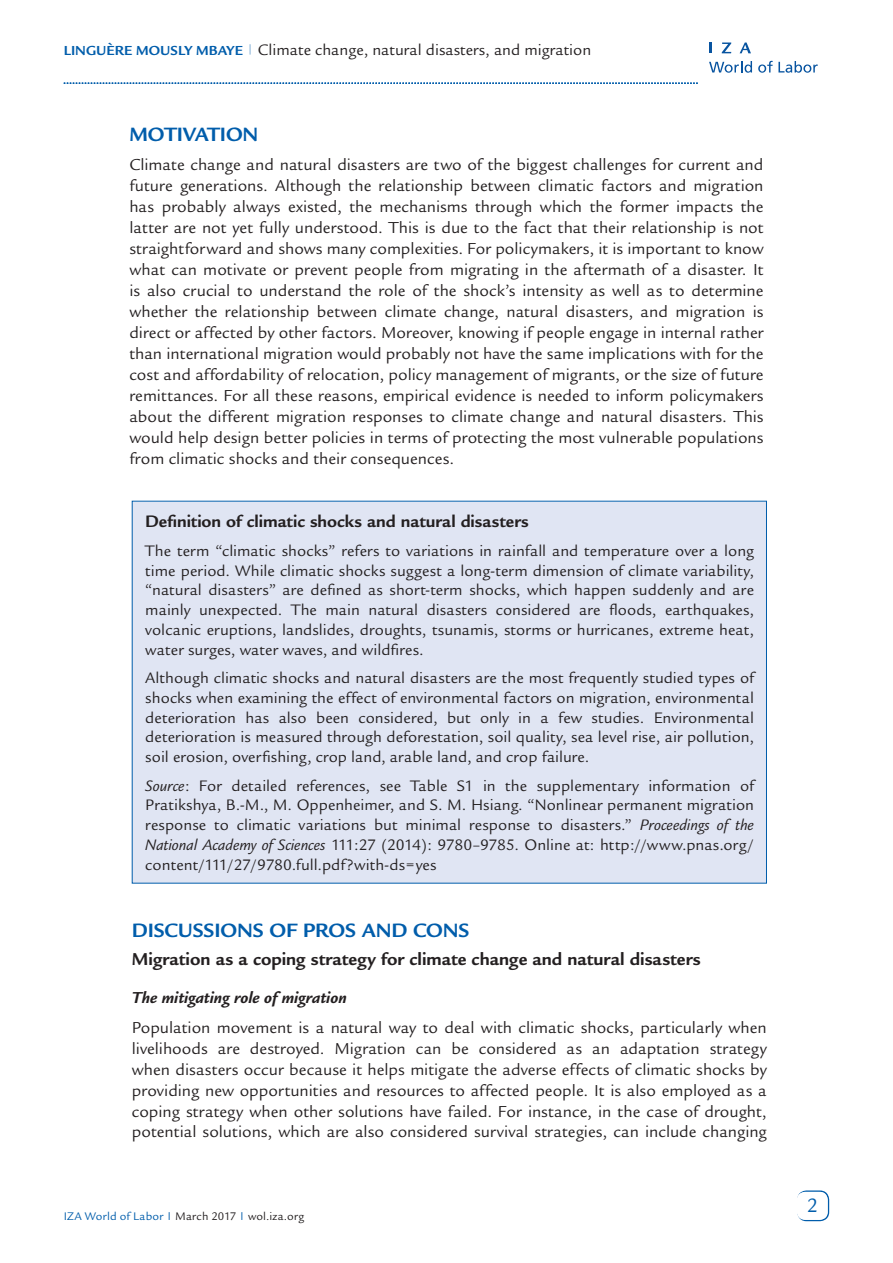
<style>
.page{position:relative;width:893px;height:1263px;background:#fff}
.page>*{position:absolute;margin:0;border:0;box-sizing:border-box;transform-origin:0 0}
.t1{font:700 21px "Legacy Sans";letter-spacing:-.005em;color:#015dab}
.t2{font:21px "Legacy Sans";color:#015dab}
.t3{font:700 18.75px "Legacy Sans";color:#231f20}
.t4{font:700 18px "Legacy Sans";color:#231f20}
.t5{font:17.25px/21px "Legacy Sans";color:#231f20;text-align:justify}
.t6{font:italic 700 17.25px "Legacy Sans";color:#231f20}
.t7{font:16.5px/19.8px "Legacy Sans";color:#231f20;text-align:justify}
.t8{font:12px "Legacy Sans";letter-spacing:.015em;color:#231f20}
.s1{font-weight:700;font-size:14.25px;color:#015dab}
.s2{font-style:italic}
.s3{color:#015dab}
</style>
<div class="page">
<div style="left:797px;top:1190px;width:32px;height:31px;border:2px solid #015dab;border-radius:9px"></div>
<div style="left:797px;top:1192px;width:31px;height:28px;background:#fff;border-radius:9px"></div>
<svg style="left:709px;top:61px;width:43px;height:12px"></svg>
<svg style="left:758px;top:61px;width:60px;height:12px"></svg>
<svg style="left:710px;top:43px;width:2px;height:10px"></svg>
<svg style="left:722px;top:43px;width:9px;height:10px"></svg>
<svg style="left:740px;top:43px;width:11px;height:10px"></svg>
<svg style="left:64px;top:82px;width:634px;height:2px"></svg>
<div style="left:133px;top:501px;width:634px;height:381px;background:#e0e5f3"></div>
<p class="t7" style="left:64px;top:40px;width:529px"><span class="s1">LINGUÈRE MOUSLY MBAYE</span> <sup>|</sup> Climate change, natural disasters, and migration</p>
<p class="t1" style="left:129px;top:122px;width:131px">MOTIVATION</p>
<p class="t5" style="left:129px;top:154px;width:636px">Climate change and natural disasters are two of the biggest challenges for current and future generations. Although the relationship between climatic factors and migration has probably always existed, the mechanisms through which the former impacts the latter are not yet fully understood. This is due to the fact that their relationship is not straightforward and shows many complexities. For policymakers, it is important to know what can motivate or prevent people from migrating in the aftermath of a disaster. It is also crucial to understand the role of the shock’s intensity as well as to determine whether the relationship between climate change, natural disasters, and migration is direct or affected by other factors. Moreover, knowing if people engage in internal rather than international migration would probably not have the same implications with for the cost and affordability of relocation, policy management of migrants, or the size of future remittances. For all these reasons, empirical evidence is needed to inform policymakers about the different migration responses to climate change and natural disasters. This would help design better policies in terms of protecting the most vulnerable populations from climatic shocks and their consequences.</p>
<p class="t4" style="left:145px;top:511px;width:385px">Definition of climatic shocks and natural disasters</p>
<p class="t7" style="left:145px;top:541px;width:610px">The term “climatic shocks” refers to variations in rainfall and temperature over a long time period. While climatic shocks suggest a long-term dimension of climate variability, “natural disasters” are defined as short-term shocks, which happen suddenly and are mainly unexpected. The main natural disasters considered are floods, earthquakes, volcanic eruptions, landslides, droughts, tsunamis, storms or hurricanes, extreme heat, water surges, water waves, and wildfires.</p>
<p class="t7" style="left:145px;top:668px;width:610px">Although climatic shocks and natural disasters are the most frequently studied types of shocks when examining the effect of environmental factors on migration, environmental deterioration has also been considered, but only in a few studies. Environmental deterioration is measured through deforestation, soil quality, sea level rise, air pollution, soil erosion, overfishing, crop land, arable land, and crop failure.</p>
<p class="t7" style="left:145px;top:776px;width:610px"><span class="s2">Source</span>: For detailed references, see Table S1 in the supplementary information of Pratikshya, B.-M., M. Oppenheimer, and S. M. Hsiang. “Nonlinear permanent migration response to climatic variations but minimal response to disasters.” <span class="s2">Proceedings of the National Academy of Sciences</span> 111:27 (2014): 9780–9785. Online at: http://www.pnas.org/ content/111/27/9780.full.pdf?with-ds=yes</p>
<p class="t1" style="left:132px;top:918px;width:339px">DISCUSSIONS OF PROS AND CONS</p>
<p class="t3" style="left:132px;top:948px;width:570px">Migration as a coping strategy for climate change and natural disasters</p>
<p class="t6" style="left:132px;top:987px;width:216px">The mitigating role of migration</p>
<p class="t5" style="left:132px;top:1017px;width:637px">Population movement is a natural way to deal with climatic shocks, particularly when livelihoods are destroyed. Migration can be considered as an adaptation strategy when disasters occur because it helps mitigate the adverse effects of climatic shocks by providing new opportunities and resources to affected people. It is also employed as a coping strategy when other solutions have failed. For instance, in the case of drought, potential solutions, which are also considered survival strategies, can include changing</p>
<p class="t8" style="left:64px;top:1209px;width:242px"><span class="s3">IZA World of Labor</span> <sup>|</sup> March 2017 <sup>|</sup> wol.iza.org</p>
<p class="t2" style="left:807px;top:1193px;width:13px">2</p>
</div>
